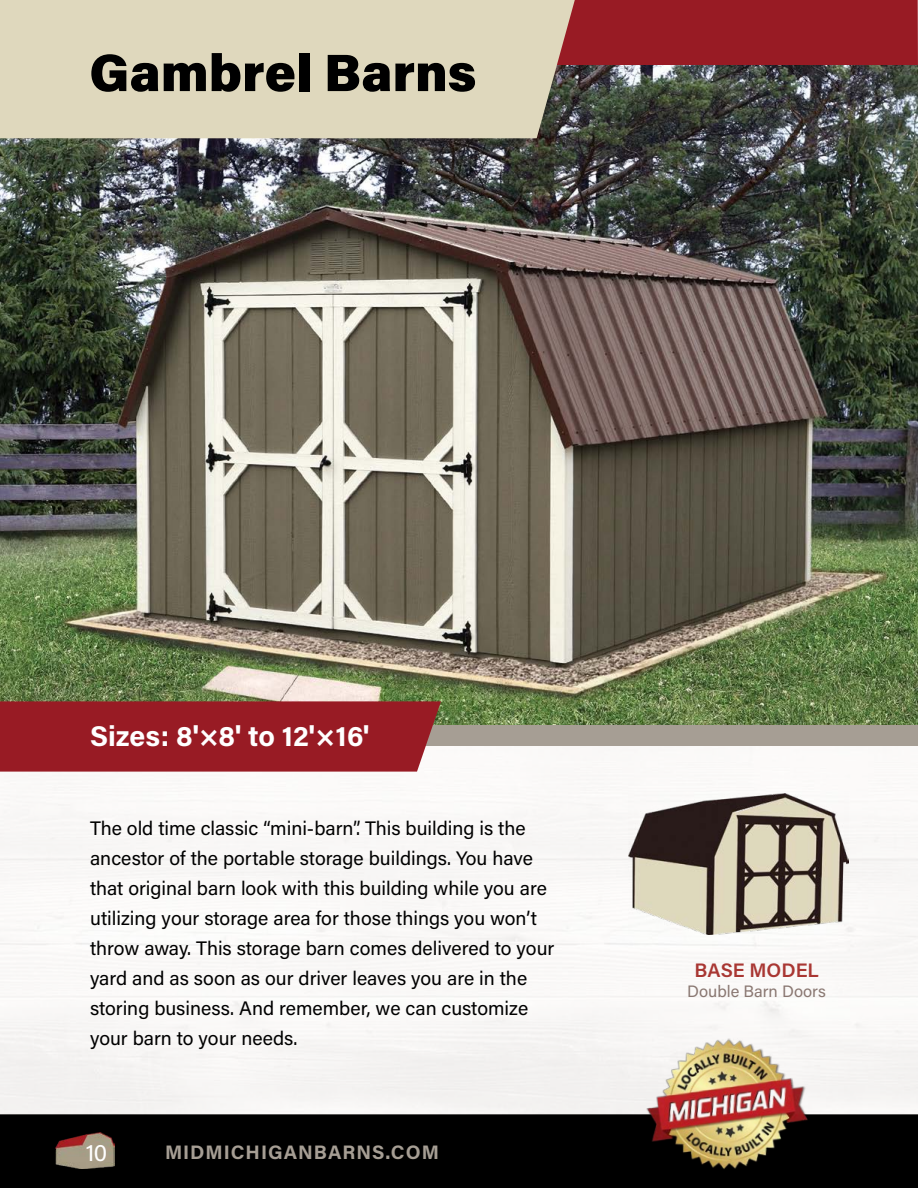
<style>
.page{position:relative;width:918px;height:1188px;background:#fff}
.page>*{position:absolute;margin:0;border:0;box-sizing:border-box;transform-origin:0 0}
.t1{font:900 52.5px "Acumin Pro";color:#000}
.t2{font:700 28.5px "Acumin Pro";color:#fff}
.t3{font:24px "Acumin Pro";color:#fff}
.t4{font:19.5px/30px "Acumin Pro";color:#000}
.t5{font:700 19.5px "Acumin Pro";letter-spacing:.05em;color:#a69e94}
.t6{font:600 19.5px "Acumin Pro";color:#a93733}
.t7{font:16.5px "Acumin Pro";color:#8a7872}
</style>
<div class="page">
<div style="left:0;top:1114px;width:918px;height:74px;background:#000"></div>
<div style="left:0;top:779px;width:918px;height:335px;background:#f9f7f6"></div>
<div style="left:0;top:0;width:918px;height:72px;background:#981b24"></div>
<img style="left:0;top:65px;width:918px;height:660px">
<div style="left:0;top:725px;width:918px;height:21px;background:#a69e94"></div>
<img style="left:628px;top:794px;width:221px;height:140px">
<div style="left:0;top:701px;width:441px;height:71px;background:#981b24"></div>
<img style="left:56px;top:1132px;width:58px;height:37px">
<div style="left:0;top:0;width:575px;height:138px;background:#dfd8bd"></div>
<img style="left:643px;top:1035px;width:170px;height:134px">
<h1 class="t1" style="left:89px;top:36px;width:389px">Gambrel Barns</h1>
<h2 class="t2" style="left:90px;top:716px;width:281px">Sizes: 8'×8' to 12'×16'</h2>
<p class="t4" style="left:90px;top:812px;width:466px">The old time classic “mini-barn”. This building is the ancestor of the portable storage buildings. You have that original barn look with this building while you are utilizing your storage area for those things you won’t throw away. This storage barn comes delivered to your yard and as soon as our driver leaves you are in the storing business. And remember, we can customize your barn to your needs.</p>
<p class="t3" style="left:86px;top:1136px;width:23px">10</p>
<p class="t5" style="left:165px;top:1138px;width:276px">MIDMICHIGANBARNS.COM</p>
<p class="t6" style="left:694px;top:957px;width:126px">BASE MODEL</p>
<p class="t7" style="left:687px;top:980px;width:140px">Double Barn Doors</p>
</div>
